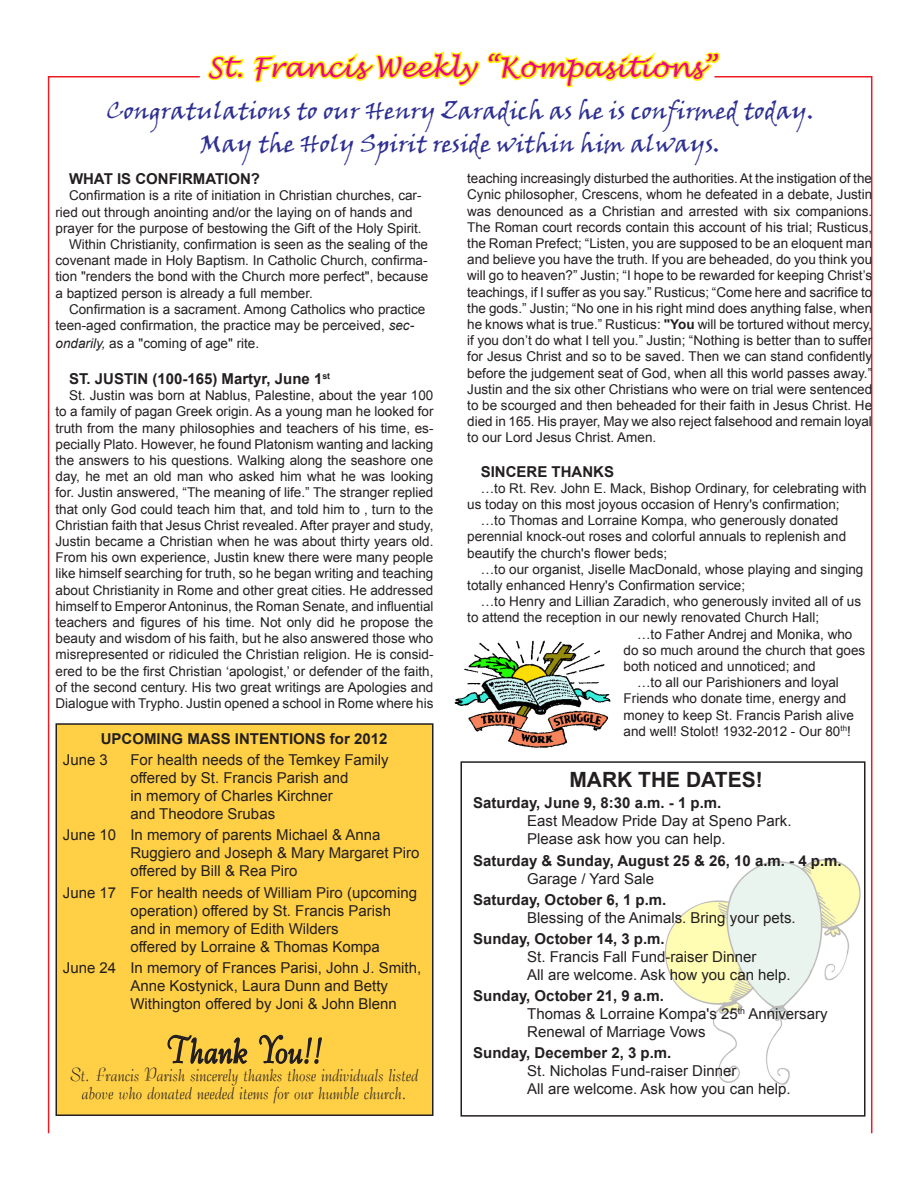
<style>
.page{position:relative;width:918px;height:1188px;background:#fff}
.page>*{position:absolute;margin:0;border:0;box-sizing:border-box;transform-origin:0 0}
.t1{font:36px "Carmine Tango";color:#231f20}
.t2{font:italic 27px "Lucida Handwriting";color:#ed028c}
.t3{font:24px "Viner Hand ITC";color:#2e3092}
.t4{font:700 21px "Arial";color:#231f20}
.t5{font:18px/18px "Carmine Tango";color:#231f20;text-align:center}
.t6{font:15px/18px "Arial";color:#231f20}
.t7{font:700 15px "Arial";color:#231f20}
.t8{font:13.5px/16.2px "Arial";color:#231f20}
.s1{font-weight:700}
.s2{font-style:italic}
</style>
<div class="page">
<svg style="left:207px;top:51px;width:515px;height:37px"></svg>
<img style="left:666px;top:859px;width:195px;height:226px">
<div style="left:56px;top:724px;width:377px;height:391px;background:#ffcf45"></div>
<div style="left:56px;top:723px;width:378px;height:393px;border:2px solid #231f20"></div>
<svg style="left:167px;top:1034px;width:81px;height:30px"></svg>
<svg style="left:259px;top:1034px;width:63px;height:30px"></svg>
<div style="left:460px;top:761px;width:406px;height:356px;border:2px solid #231f20"></div>
<img style="left:454px;top:640px;width:157px;height:108px">
<p class="t2" style="left:207px;top:51px;width:510px">St. Francis Weekly “Kompasitions”</p>
<p class="t3" style="left:106px;top:95px;width:710px">Congratulations to our Henry Zaradich as he is confirmed today.</p>
<p class="t3" style="left:200px;top:128px;width:522px">May the Holy Spirit reside within him always.</p>
<p class="t8" style="left:467px;top:170px;width:407px;text-align:justify">teaching increasingly disturbed the authorities. At the instigation of the Cynic philosopher, Crescens, whom he defeated in a debate, Justin was denounced as a Christian and arrested with six companions.<br>The Roman court records contain this account of his trial; Rusticus, the Roman Prefect; “Listen, you are supposed to be an eloquent man and believe you have the truth. If you are beheaded, do you think you will go to heaven?” Justin; “I hope to be rewarded for keeping Christ’s teachings, if I suffer as you say.” Rusticus; “Come here and sacrifice to the gods.” Justin; “No one in his right mind does anything false, when he knows what is true.” Rusticus: <span class="s1">"You</span> will be tortured without mercy, if you don’t do what I tell you.” Justin; “Nothing is better than to suffer for Jesus Christ and so to be saved. Then we can stand confidently before the judgement seat of God, when all this world passes away.” Justin and the six other Christians who were on trial were sentenced to be scourged and then beheaded for their faith in Jesus Christ. He died in 165. His prayer, May we also reject falsehood and remain loyal to our Lord Jesus Christ. Amen.</p>
<p class="t7" style="left:481px;top:461px;width:135px">SINCERE THANKS</p>
<p class="t8" style="left:467px;top:480px;width:401px;text-indent:14px">…to Rt. Rev. John E. Mack, Bishop Ordinary, for celebrating with us today on this most joyous occasion of Henry's confirmation;</p>
<p class="t8" style="left:467px;top:512px;width:380px;text-indent:14px">…to Thomas and Lorraine Kompa, who generously donated perennial knock-out roses and colorful annuals to replenish and beautify the church's flower beds;</p>
<p class="t8" style="left:467px;top:561px;width:398px;text-indent:14px">…to our organist, Jiselle MacDonald, whose playing and singing totally enhanced Henry's Confirmation service;</p>
<p class="t8" style="left:467px;top:593px;width:395px;text-indent:14px">…to Henry and Lillian Zaradich, who generously invited all of us to attend the reception in our newly renovated Church Hall;</p>
<p class="t8" style="left:624px;top:626px;width:243px;text-indent:14px">…to Father Andrej and Monika, who do so much around the church that goes both noticed and unnoticed; and</p>
<p class="t8" style="left:624px;top:674px;width:232px;text-align:center">…to all our Parishioners and loyal Friends who donate time, energy and money to keep St. Francis Parish alive and well! Stolot! 1932-2012 - Our 80<sup>th</sup>!</p>
<p class="t7" style="left:69px;top:168px;width:193px">WHAT IS CONFIRMATION?</p>
<p class="t8" style="left:56px;top:187px;width:368px;text-indent:14px">Confirmation is a rite of initiation in Christian churches, car&shy;ried out through anointing and/or the laying on of hands and prayer for the purpose of bestowing the Gift of the Holy Spirit.</p>
<p class="t8" style="left:56px;top:236px;width:374px;text-align:justify;text-indent:14px">Within Christianity, confirmation is seen as the sealing of the covenant made in Holy Baptism. In Catholic Church, confirma&shy;tion "renders the bond with the Church more perfect", because a baptized person is already a full member.</p>
<p class="t8" style="left:56px;top:301px;width:371px;text-indent:14px">Confirmation is a sacrament. Among Catholics who practice teen-aged confirmation, the practice may be perceived, <span class="s2">sec-</span></p>
<p class="t8" style="left:56px;top:335px;width:205px"><span class="s2">ondarily,</span> as a "coming of age" rite.</p>
<p class="t7" style="left:69px;top:368px;width:263px">ST. JUSTIN (100‑165) Martyr, June 1<sup>st</sup></p>
<p class="t8" style="left:56px;top:387px;width:380px;text-align:justify;text-indent:14px">St. Justin was born at Nablus, Palestine, about the year 100 to a family of pagan Greek origin. As a young man he looked for truth from the many philosophies and teachers of his time, es&shy;pecially Plato. However, he found Platonism wanting and lacking the answers to his questions. Walking along the seashore one day, he met an old man who asked him what he was looking for. Justin answered, “The meaning of life.” The stranger replied that only God could teach him that, and told him to , turn to the Christian faith that Jesus Christ revealed. After prayer and study, Justin became a Christian when he was about thirty years old.<br>From his own experience, Justin knew there were many people like himself searching for truth, so he began writing and teaching about Christianity in Rome and other great cities. He addressed himself to Emperor Antoninus, the Roman Senate, and influential teachers and figures of his time. Not only did he propose the beauty and wisdom of his faith, but he also answered those who misrepresented or ridiculed the Christian religion. He is consid&shy;ered to be the first Christian ‘apologist,’ or defender of the faith, of the second century. His two great writings are Apologies and Dialogue with Trypho. Justin opened a school in Rome where his</p>
<p class="t7" style="left:101px;top:728px;width:288px">UPCOMING MASS INTENTIONS for 2012</p>
<p class="t6" style="left:63px;top:751px;width:47px">June 3</p>
<p class="t6" style="left:130px;top:751px;width:260px">For health needs of the Temkey Family offered by St. Francis Parish and<br>in memory of Charles Kirchner<br>and Theodore Srubas</p>
<p class="t6" style="left:130px;top:826px;width:291px;text-indent:-68px">June 10 In memory of parents Michael &amp; Anna<br>Ruggiero and Joseph &amp; Mary Margaret Piro offered by Bill &amp; Rea Piro</p>
<p class="t6" style="left:130px;top:883px;width:288px;text-indent:-68px">June 17 For health needs of William Piro (upcoming operation) offered by St. Francis Parish and in memory of Edith Wilders<br>offered by Lorraine &amp; Thomas Kompa</p>
<p class="t6" style="left:130px;top:959px;width:292px;text-indent:-68px">June 24 In memory of Frances Parisi, John J. Smith,<br>Anne Kostynick, Laura Dunn and Betty<br>Withington offered by Joni &amp; John Blenn</p>
<p class="t1" style="left:166px;top:1029px;width:158px">Thank You!!</p>
<p class="t5" style="left:70px;top:1066px;width:349px">St. Francis Parish sincerely thanks those individuals listed above who donated needed items for our humble church.</p>
<p class="t4" style="left:569px;top:765px;width:195px">MARK THE DATES!</p>
<p class="t7" style="left:473px;top:793px;width:250px">Saturday, June 9, 8:30 a.m. - 1 p.m.</p>
<p class="t6" style="left:527px;top:812px;width:266px">East Meadow Pride Day at Speno Park.<br>Please ask how you can help.</p>
<p class="t7" style="left:473px;top:850px;width:370px">Saturday &amp; Sunday, August 25 &amp; 26, 10 a.m. - 4 p.m.</p>
<p class="t6" style="left:527px;top:869px;width:129px">Garage / Yard Sale</p>
<p class="t7" style="left:473px;top:889px;width:195px">Saturday, October 6, 1 p.m.</p>
<p class="t6" style="left:527px;top:908px;width:270px">Blessing of the Animals. Bring your pets.</p>
<p class="t7" style="left:473px;top:928px;width:193px">Sunday, October 14, 3 p.m.</p>
<p class="t6" style="left:527px;top:948px;width:265px">St. Francis Fall Fund-raiser Dinner<br>All are welcome. Ask how you can help.</p>
<p class="t7" style="left:473px;top:986px;width:192px">Sunday, October 21, 9 a.m.</p>
<p class="t6" style="left:527px;top:1005px;width:302px">Thomas &amp; Lorraine Kompa's 25<sup>th</sup> Anniversary<br>Renewal of Marriage Vows</p>
<p class="t7" style="left:473px;top:1043px;width:200px">Sunday, December 2, 3 p.m.</p>
<p class="t6" style="left:527px;top:1062px;width:265px">St. Nicholas Fund-raiser Dinner<br>All are welcome. Ask how you can help.</p>
</div>
